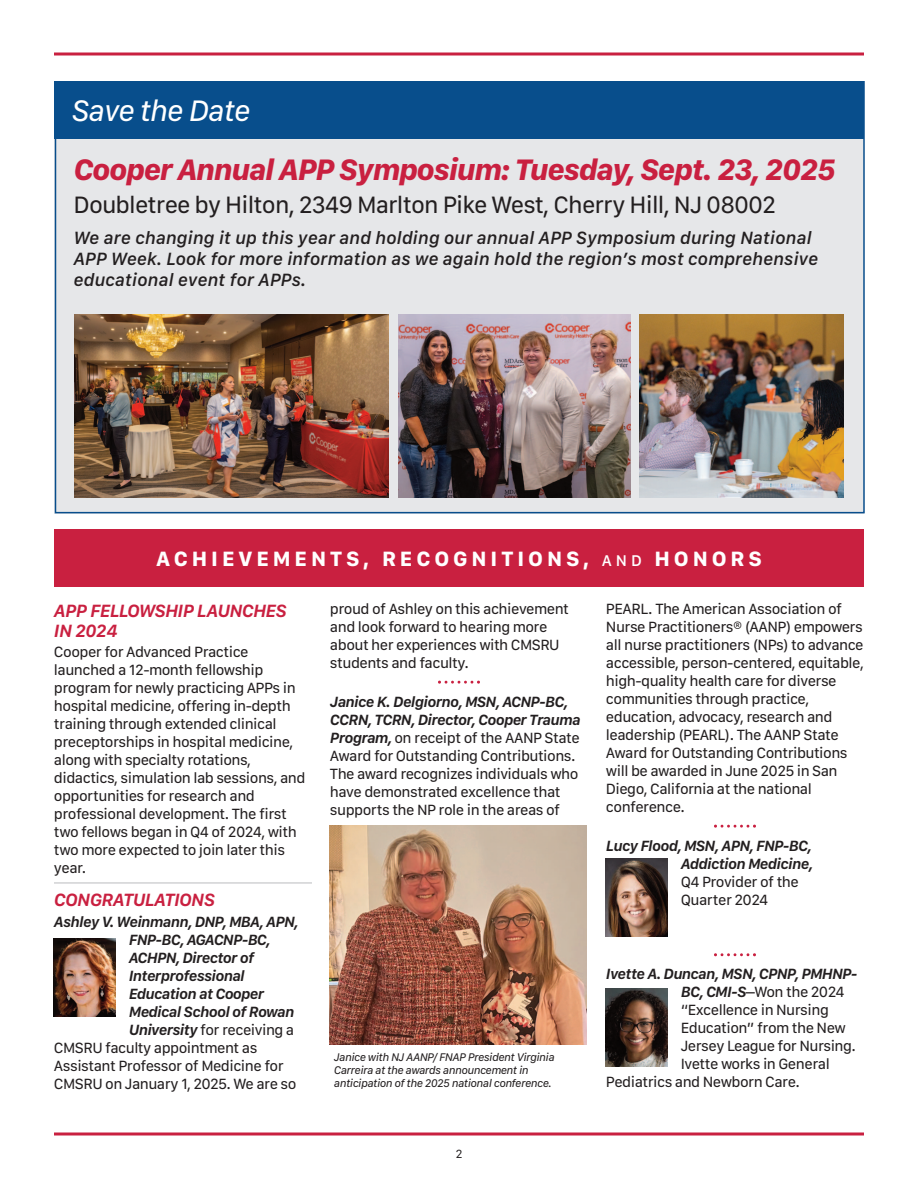
<style>
.page{position:relative;width:918px;height:1188px;background:#fff}
.page>*{position:absolute;margin:0;border:0;box-sizing:border-box;transform-origin:0 0}
.t1{font:italic 700 30px "SF Compact Text";letter-spacing:-.04em;color:#c92040}
.t2{font:italic 30px "SF Compact Text";letter-spacing:-.035em;color:#fff}
.t3{font:24px "SF Compact Text";letter-spacing:-.04em;color:#231f20}
.t4{font:700 21px "SF Compact Text";letter-spacing:.185em;color:#fff}
.t5{font:italic 500 18px/21px "SF Compact Text";letter-spacing:-.005em;color:#231f20}
.t6{font:italic 600 18px/19.5px "SF Compact Text";letter-spacing:-.03em;color:#c92040}
.t7{font:15px/18px "SF Compact Text";letter-spacing:-.04em;color:#231f20}
.t8{font:italic 600 15px/18px "SF Compact Text";letter-spacing:-.04em;color:#231f20}
.t9{font:12px "SF Compact Display";color:#231f20}
.t10{font:italic 11.25px/12.8px "SF Compact Text";letter-spacing:-.04em;color:#231f20}
.s1{font-weight:500;font-size:15.75px}
.s2{font-weight:600;font-style:italic}
.s3{font-weight:400;font-style:normal}
</style>
<div class="page">
<div style="left:55px;top:81px;width:809px;height:432px;background:#e6e7e9"></div>
<svg style="left:54px;top:1132px;width:810px;height:4px;background:#d6576f"></svg>
<svg style="left:54px;top:52px;width:810px;height:4px;background:#d6576f"></svg>
<div style="left:54px;top:81px;width:810px;height:58px;background:#084e8c"></div>
<div style="left:54px;top:529px;width:810px;height:58px;background:#c92040"></div>
<hr style="left:54px;top:882px;width:258px;height:2px;background:#d1d2d4">
<svg style="left:438px;top:681px;width:42px;height:3px"></svg>
<svg style="left:714px;top:825px;width:42px;height:3px"></svg>
<svg style="left:714px;top:953px;width:42px;height:3px"></svg>
<img style="left:606px;top:859px;width:61px;height:78px">
<img style="left:54px;top:939px;width:61px;height:78px">
<img style="left:606px;top:988px;width:61px;height:78px">
<img style="left:330px;top:826px;width:256px;height:218px">
<div style="left:55px;top:81px;width:810px;height:432px;border:2px solid #084e8c"></div>
<img style="left:74px;top:314px;width:315px;height:184px">
<img style="left:398px;top:314px;width:232px;height:184px">
<img style="left:640px;top:314px;width:204px;height:184px">
<p class="t2" style="left:71px;top:99px;width:181px">Save the Date</p>
<p class="t1" style="left:74px;top:152px;width:764px">Cooper Annual APP Symposium: Tuesday, Sept. 23, 2025</p>
<p class="t3" style="left:74px;top:196px;width:704px">Doubletree by Hilton, 2349 Marlton Pike West, Cherry Hill, NJ 08002</p>
<p class="t5" style="left:74px;top:229px;width:746px">We are changing it up this year and holding our annual APP Symposium during National<br>APP Week. Look for more information as we again hold the region’s most comprehensive educational event for APPs.</p>
<p class="t4" style="left:156px;top:550px;width:607px">ACHIEVEMENTS, RECOGNITIONS, <span class="s1">AND</span> HONORS</p>
<p class="t6" style="left:54px;top:603px;width:234px">APP FELLOWSHIP LAUNCHES<br>IN 2024</p>
<p class="t7" style="left:54px;top:644px;width:253px">Cooper for Advanced Practice launched a 12-month fellowship program for newly practicing APPs in hospital medicine, offering in-depth training through extended clinical preceptorships in hospital medicine, along with specialty rotations, didactics, simulation lab sessions, and opportunities for research and professional development. The first two fellows began in Q4 of 2024, with two more expected to join later this year.</p>
<p class="t6" style="left:54px;top:892px;width:162px">CONGRATULATIONS</p>
<p class="t8" style="left:54px;top:914px;width:246px">Ashley V. Weinmann, DNP, MBA, APN,</p>
<p class="t8" style="left:129px;top:932px;width:143px">FNP-BC, AGACNP-BC,</p>
<p class="t8" style="left:129px;top:950px;width:127px">ACHPN, Director of</p>
<p class="t8" style="left:129px;top:968px;width:117px">Interprofessional</p>
<p class="t8" style="left:129px;top:986px;width:137px">Education at Cooper</p>
<p class="t8" style="left:129px;top:1004px;width:167px">Medical School of Rowan</p>
<p class="t7" style="left:129px;top:1022px;width:167px"><span class="s2">University</span> for receiving a</p>
<p class="t7" style="left:54px;top:1040px;width:205px">CMSRU faculty appointment as</p>
<p class="t7" style="left:54px;top:1058px;width:231px">Assistant Professor of Medicine for</p>
<p class="t7" style="left:54px;top:1076px;width:244px">CMSRU on January 1, 2025. We are so</p>
<p class="t7" style="left:330px;top:601px;width:241px">proud of Ashley on this achievement and look forward to hearing more about her experiences with CMSRU students and faculty.</p>
<p class="t7" style="left:330px;top:694px;width:252px"><span class="s2">Janice K. Delgiorno, MSN, ACNP-BC, CCRN, TCRN, Director, Cooper Trauma Program,</span> on receipt of the AANP State Award for Outstanding Contributions.<br>The award recognizes individuals who have demonstrated excellence that supports the NP role in the areas of</p>
<p class="t7" style="left:606px;top:601px;width:259px">PEARL. The American Association of Nurse Practitioners® (AANP) empowers all nurse practitioners (NPs) to advance accessible, person-centered, equitable, high-quality health care for diverse communities through practice, education, advocacy, research and leadership (PEARL). The AANP State Award for Outstanding Contributions will be awarded in June 2025 in San Diego, California at the national conference.</p>
<p class="t8" style="left:681px;top:838px;width:134px;text-indent:-75px">Lucy Flood, MSN, APN, FNP-BC,<br>Addiction Medicine,<br><span class="s3">Q4 Provider of the<br>Quarter 2024</span></p>
<p class="t8" style="left:606px;top:967px;width:253px">Ivette A. Duncan, MSN, CPNP, PMHNP-</p>
<p class="t7" style="left:681px;top:985px;width:165px"><span class="s2">BC, CMI-S</span>–Won the 2024</p>
<p class="t7" style="left:681px;top:1003px;width:150px">“Excellence in Nursing</p>
<p class="t7" style="left:681px;top:1021px;width:167px">Education” from the New</p>
<p class="t7" style="left:681px;top:1039px;width:177px">Jersey League for Nursing.</p>
<p class="t7" style="left:681px;top:1057px;width:150px">Ivette works in General</p>
<p class="t7" style="left:606px;top:1075px;width:196px">Pediatrics and Newborn Care.</p>
<p class="t10" style="left:334px;top:1052px;width:222px">Janice with NJ AANP/ FNAP President Virginia<br>Carreira at the awards announcement in anticipation of the 2025 national conference.</p>
<p class="t9" style="left:456px;top:1146px;width:8px">2</p>
</div>
